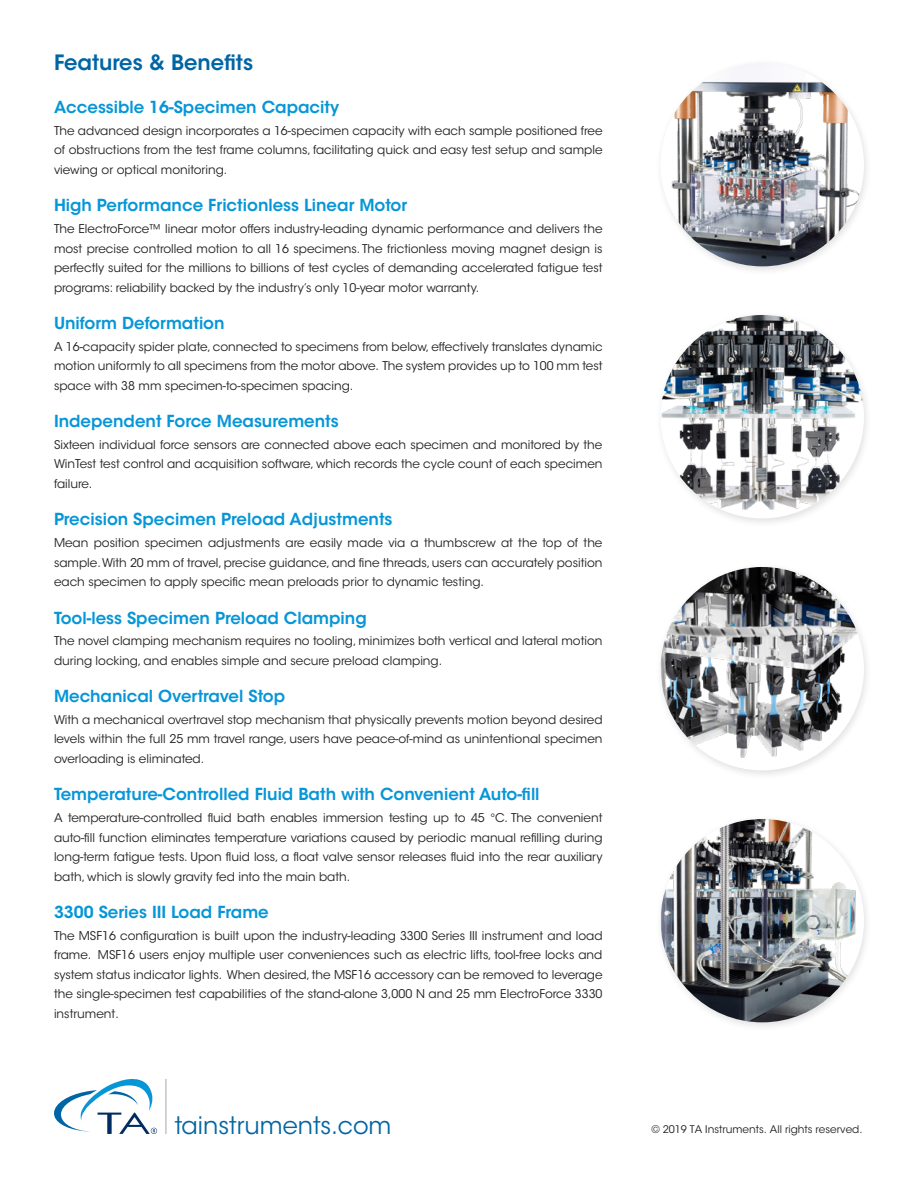
<style>
.page{position:relative;width:918px;height:1188px;background:#fff}
.page>*{position:absolute;margin:0;border:0;box-sizing:border-box;transform-origin:0 0}
.t1{font:24px "ITC Avant Garde Std";color:#0065a4}
.t2{font:600 21px "ITC Avant Garde Std";color:#0065a4}
.t3{font:600 16.5px "ITC Avant Garde Std";color:#0696d7}
.t4{font:12px/19.5px "ITC Avant Garde Std";color:#231f20;text-align:justify}
.t5{font:10.5px "ITC Avant Garde Std";color:#231f20}
</style>
<div class="page">
<svg style="left:54px;top:1079px;width:103px;height:55px"></svg>
<hr style="left:166px;top:1079px;width:1px;height:55px;background:#a8a9ad">
<div style="left:655px;top:562px;width:217px;height:218px;background:#231f20;opacity:.13"></div>
<img style="left:661px;top:567px;width:203px;height:203px;border-radius:102px">
<div style="left:655px;top:814px;width:217px;height:218px;background:#231f20;opacity:.13"></div>
<img style="left:661px;top:819px;width:203px;height:203px;border-radius:102px">
<div style="left:655px;top:310px;width:217px;height:218px;background:#231f20;opacity:.13"></div>
<img style="left:661px;top:315px;width:203px;height:203px;border-radius:102px">
<div style="left:655px;top:58px;width:217px;height:218px;background:#231f20;opacity:.13"></div>
<img style="left:661px;top:63px;width:203px;height:203px;border-radius:102px">
<p class="t2" style="left:54px;top:49px;width:201px">Features &amp; Benefits</p>
<p class="t3" style="left:54px;top:97px;width:287px">Accessible 16-Specimen Capacity</p>
<p class="t4" style="left:54px;top:121px;width:550px">The advanced design incorporates a 16-specimen capacity with each sample positioned free of obstructions from the test frame columns, facilitating quick and easy test setup and sample viewing or optical monitoring.</p>
<p class="t3" style="left:54px;top:195px;width:355px">High Performance Frictionless Linear Motor</p>
<p class="t4" style="left:54px;top:219px;width:550px">The ElectroForce™ linear motor offers industry-leading dynamic performance and delivers the most precise controlled motion to all 16 specimens. The frictionless moving magnet design is perfectly suited for the millions to billions of test cycles of demanding accelerated fatigue test programs: reliability backed by the industry’s only 10-year motor warranty.</p>
<p class="t3" style="left:54px;top:313px;width:172px">Uniform Deformation</p>
<p class="t4" style="left:54px;top:337px;width:550px">A 16-capacity spider plate, connected to specimens from below, effectively translates dynamic motion uniformly to all specimens from the motor above. The system provides up to 100 mm test space with 38 mm specimen-to-specimen spacing.</p>
<p class="t3" style="left:54px;top:411px;width:286px">Independent Force Measurements</p>
<p class="t4" style="left:54px;top:435px;width:550px">Sixteen individual force sensors are connected above each specimen and monitored by the WinTest test control and acquisition software, which records the cycle count of each specimen failure.</p>
<p class="t3" style="left:54px;top:509px;width:340px">Precision Specimen Preload Adjustments</p>
<p class="t4" style="left:54px;top:533px;width:550px">Mean position specimen adjustments are easily made via a thumbscrew at the top of the sample. With 20 mm of travel, precise guidance, and fine threads, users can accurately position each specimen to apply specific mean preloads prior to dynamic testing.</p>
<p class="t3" style="left:54px;top:607px;width:314px">Tool-less Specimen Preload Clamping</p>
<p class="t4" style="left:54px;top:631px;width:550px">The novel clamping mechanism requires no tooling, minimizes both vertical and lateral motion during locking, and enables simple and secure preload clamping.</p>
<p class="t3" style="left:54px;top:686px;width:233px">Mechanical Overtravel Stop</p>
<p class="t4" style="left:54px;top:710px;width:550px">With a mechanical overtravel stop mechanism that physically prevents motion beyond desired levels within the full 25 mm travel range, users have peace-of-mind as unintentional specimen overloading is eliminated.</p>
<p class="t3" style="left:54px;top:784px;width:487px">Temperature-Controlled Fluid Bath with Convenient Auto-fill</p>
<p class="t4" style="left:54px;top:808px;width:550px">A temperature-controlled fluid bath enables immersion testing up to 45 °C. The convenient auto-fill function eliminates temperature variations caused by periodic manual refilling during long-term fatigue tests. Upon fluid loss, a float valve sensor releases fluid into the rear auxiliary bath, which is slowly gravity fed into the main bath.</p>
<p class="t3" style="left:54px;top:902px;width:216px">3300 Series III Load Frame</p>
<p class="t4" style="left:54px;top:926px;width:550px">The MSF16 configuration is built upon the industry-leading 3300 Series III instrument and load frame. MSF16 users enjoy multiple user conveniences such as electric lifts, tool-free locks and system status indicator lights. When desired, the MSF16 accessory can be removed to leverage the single-specimen test capabilities of the stand-alone 3,000 N and 25 mm ElectroForce 3330 instrument.</p>
<p class="t1" style="left:175px;top:1111px;width:218px">tainstruments.com</p>
<p class="t5" style="left:651px;top:1122px;width:213px">© 2019 TA Instruments. All rights reserved.</p>
</div>
